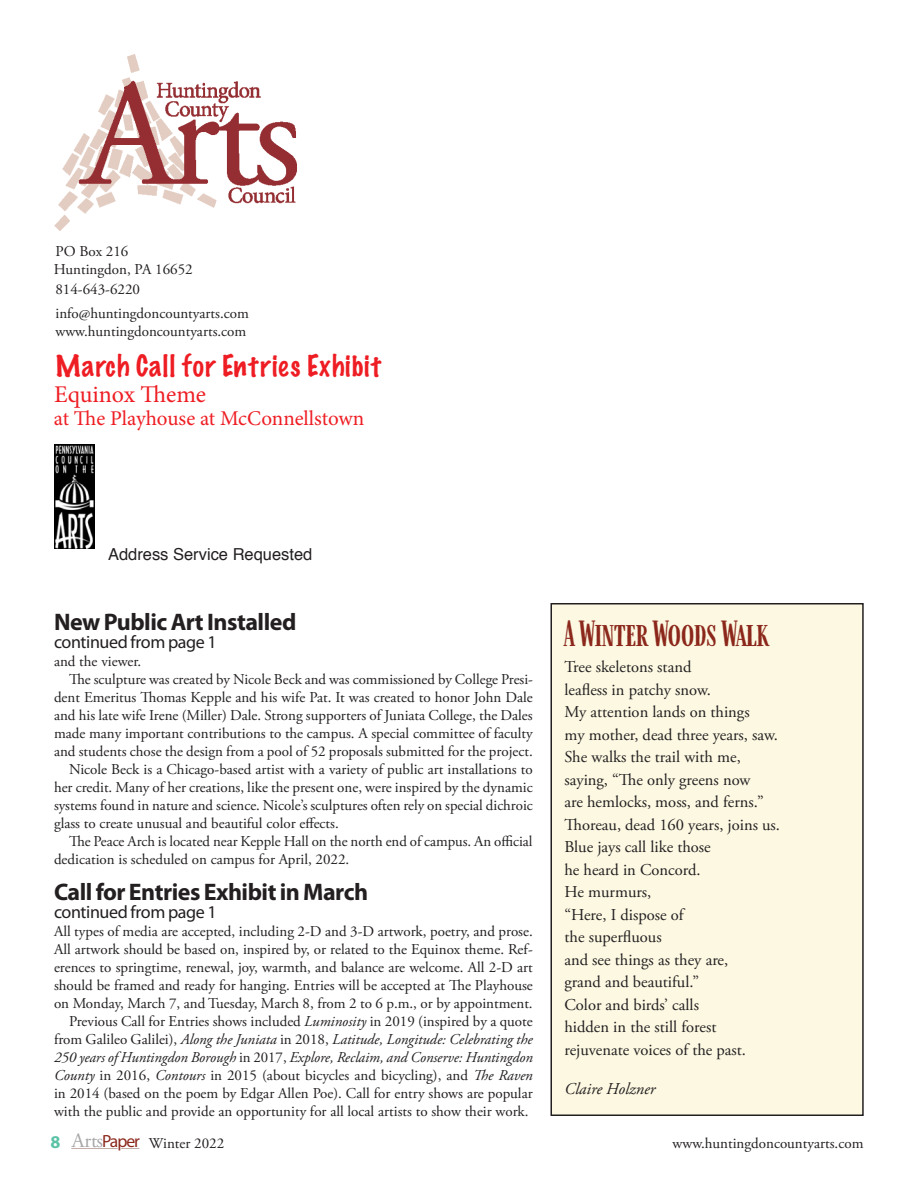
<style>
.page{position:relative;width:918px;height:1188px;background:#fff}
.page>*{position:absolute;margin:0;border:0;box-sizing:border-box;transform-origin:0 0}
.Poetry_Head{font:30px "Farmhand";color:#8b271b}
.Body_Text{font:100 27px "Marker Felt";letter-spacing:.04em;color:#ee1d23}
.Head_3_Two_Line{font:700 24px "Myriad Pro";letter-spacing:-.02em;color:#231f20}
.Body_Text-2{font:24px "Minion Pro";color:#ee1d23}
.Body_Text-3{font:21px "Minion Pro";letter-spacing:-.005em;color:#ee1d23}
.Head_3_Two_Line-2{font:18px "Myriad Pro";letter-spacing:-.02em;color:#231f20}
.Poetry_Body{font:16.5px "Adobe Garamond Pro";color:#231f20}
.t1{font:16.5px "Helvetica";color:#231f20}
.Poetry_Body-2{font:italic 16.5px "Adobe Garamond Pro";color:#231f20}
.Body_Text-4{font:15px/18px "Adobe Garamond Pro";color:#231f20;text-align:justify}
.Body_Text_No_Indent{font:15px/18px "Adobe Garamond Pro";color:#231f20;text-align:justify}
.Body_First{font:15px "Adobe Garamond Pro";color:#231f20}
.s1{font-style:italic}
.s2{font-family:"Myriad Pro";font-weight:700;font-size:18px;color:#5bc2a6}
.s3{font-size:20.55px;color:rgb(35 31 32/.4)}
.s4{font-family:"Myriad Pro";font-size:17.7px;color:#8b271b}
</style>
<div class="page">
<hr style="left:71px;top:1148px;width:47px;height:1px;background:#57210b">
<svg style="left:121px;top:1148px;width:18px;height:1px"></svg>
<img style="left:54px;top:444px;width:40px;height:105px">
<img style="left:54px;top:54px;width:243px;height:177px">
<div style="left:551px;top:604px;width:312px;height:511px;background:#fcf8e2"></div>
<div style="left:550px;top:603px;width:314px;height:513px;border:2px solid #231f20"></div>
<p class="Body_Text-4" style="left:54px;top:243px;width:140px">PO Box 216<br>Huntingdon, PA 16652</p>
<p class="Body_Text-4" style="left:55px;top:280px;width:86px">814-643-6220</p>
<p class="Body_Text-4" style="left:55px;top:304px;width:195px">info@huntingdoncountyarts.com</p>
<p class="Body_Text-4" style="left:55px;top:322px;width:192px">www.huntingdoncountyarts.com</p>
<p class="Body_Text" style="left:55px;top:344px;width:327px">March Call for Entries Exhibit</p>
<p class="Body_Text-2" style="left:54px;top:378px;width:154px">Equinox Theme</p>
<p class="Body_Text-3" style="left:54px;top:405px;width:312px">at The Playhouse at McConnellstown</p>
<p class="t1" style="left:108px;top:541px;width:206px">Address Service Requested</p>
<p class="Head_3_Two_Line" style="left:54px;top:606px;width:244px">New Public Art Installed</p>
<p class="Head_3_Two_Line-2" style="left:54px;top:631px;width:164px">continued from page 1</p>
<p class="Body_First" style="left:54px;top:652px;width:89px">and the viewer.</p>
<p class="Body_Text-4" style="left:54px;top:671px;width:480px;text-indent:15px">The sculpture was created by Nicole Beck and was commissioned by College Presi&shy;dent Emeritus Thomas Kepple and his wife Pat. It was created to honor John Dale and his late wife Irene (Miller) Dale. Strong supporters of Juniata College, the Dales made many important contributions to the campus. A special committee of faculty and students chose the design from a pool of 52 proposals submitted for the project.</p>
<p class="Body_Text-4" style="left:54px;top:761px;width:480px;text-indent:15px">Nicole Beck is a Chicago-based artist with a variety of public art installations to her credit. Many of her creations, like the present one, were inspired by the dynamic systems found in nature and science. Nicole’s sculptures often rely on special dichroic glass to create unusual and beautiful color effects.</p>
<p class="Body_Text-4" style="left:54px;top:833px;width:480px;text-indent:15px">The Peace Arch is located near Kepple Hall on the north end of campus. An official dedication is scheduled on campus for April, 2022.</p>
<p class="Head_3_Two_Line" style="left:54px;top:876px;width:316px">Call for Entries Exhibit in March</p>
<p class="Head_3_Two_Line-2" style="left:54px;top:901px;width:164px">continued from page 1</p>
<p class="Body_Text_No_Indent" style="left:54px;top:923px;width:480px">All types of media are accepted, including 2-D and 3-D artwork, poetry, and prose.<br>All artwork should be based on, inspired by, or related to the Equinox theme. Ref&shy;erences to springtime, renewal, joy, warmth, and balance are welcome. All 2-D art should be framed and ready for hanging. Entries will be accepted at The Playhouse on Monday, March 7, and Tuesday, March 8, from 2 to 6 p.m., or by appointment.</p>
<p class="Body_Text-4" style="left:54px;top:1013px;width:480px;text-indent:15px">Previous Call for Entries shows included <span class="s1">Luminosity</span> in 2019 (inspired by a quote from Galileo Galilei), <span class="s1">Along the Juniata</span> in 2018, <span class="s1">Latitude, Longitude: Celebrating the 250 years of Huntingdon Borough</span> in 2017, <span class="s1">Explore, Reclaim, and Conserve: Huntingdon County</span> in 2016, <span class="s1">Contours</span> in 2015 (about bicycles and bicycling), and <span class="s1">The Raven </span>in 2014 (based on the poem by Edgar Allen Poe). Call for entry shows are popular with the public and provide an opportunity for all local artists to show their work.</p>
<p class="Poetry_Head" style="left:564px;top:616px;width:205px">A Winter Woods Walk</p>
<p class="Poetry_Body" style="left:564px;top:657px;width:129px">Tree skeletons stand</p>
<p class="Poetry_Body" style="left:564px;top:679px;width:148px">leafless in patchy snow.</p>
<p class="Poetry_Body" style="left:564px;top:702px;width:187px">My attention lands on things</p>
<p class="Poetry_Body" style="left:564px;top:724px;width:215px">my mother, dead three years, saw.</p>
<p class="Poetry_Body" style="left:564px;top:747px;width:178px">She walks the trail with me,</p>
<p class="Poetry_Body" style="left:564px;top:769px;width:187px">saying, “The only greens now</p>
<p class="Poetry_Body" style="left:564px;top:792px;width:201px">are hemlocks, moss, and ferns.”</p>
<p class="Poetry_Body" style="left:564px;top:814px;width:217px">Thoreau, dead 160 years, joins us.</p>
<p class="Poetry_Body" style="left:564px;top:837px;width:148px">Blue jays call like those</p>
<p class="Poetry_Body" style="left:564px;top:859px;width:138px">he heard in Concord.</p>
<p class="Poetry_Body" style="left:564px;top:882px;width:88px">He murmurs,</p>
<p class="Poetry_Body" style="left:564px;top:904px;width:121px">“Here, I dispose of</p>
<p class="Poetry_Body" style="left:564px;top:927px;width:99px">the superfluous</p>
<p class="Poetry_Body" style="left:564px;top:949px;width:165px">and see things as they are,</p>
<p class="Poetry_Body" style="left:564px;top:972px;width:136px">grand and beautiful.”</p>
<p class="Poetry_Body" style="left:564px;top:994px;width:136px">Color and birds’ calls</p>
<p class="Poetry_Body" style="left:564px;top:1017px;width:154px">hidden in the still forest</p>
<p class="Poetry_Body" style="left:564px;top:1039px;width:183px">rejuvenate voices of the past.</p>
<p class="Poetry_Body-2" style="left:564px;top:1078px;width:93px">Claire Holzner</p>
<p class="Body_Text-4" style="left:51px;top:1135px;width:175px"><span class="s2">8</span> <span class="s3">Arts</span><span class="s4">Paper</span> Winter 2022</p>
<p class="Body_Text-4" style="left:673px;top:1135px;width:192px">www.huntingdoncountyarts.com</p>
</div>
